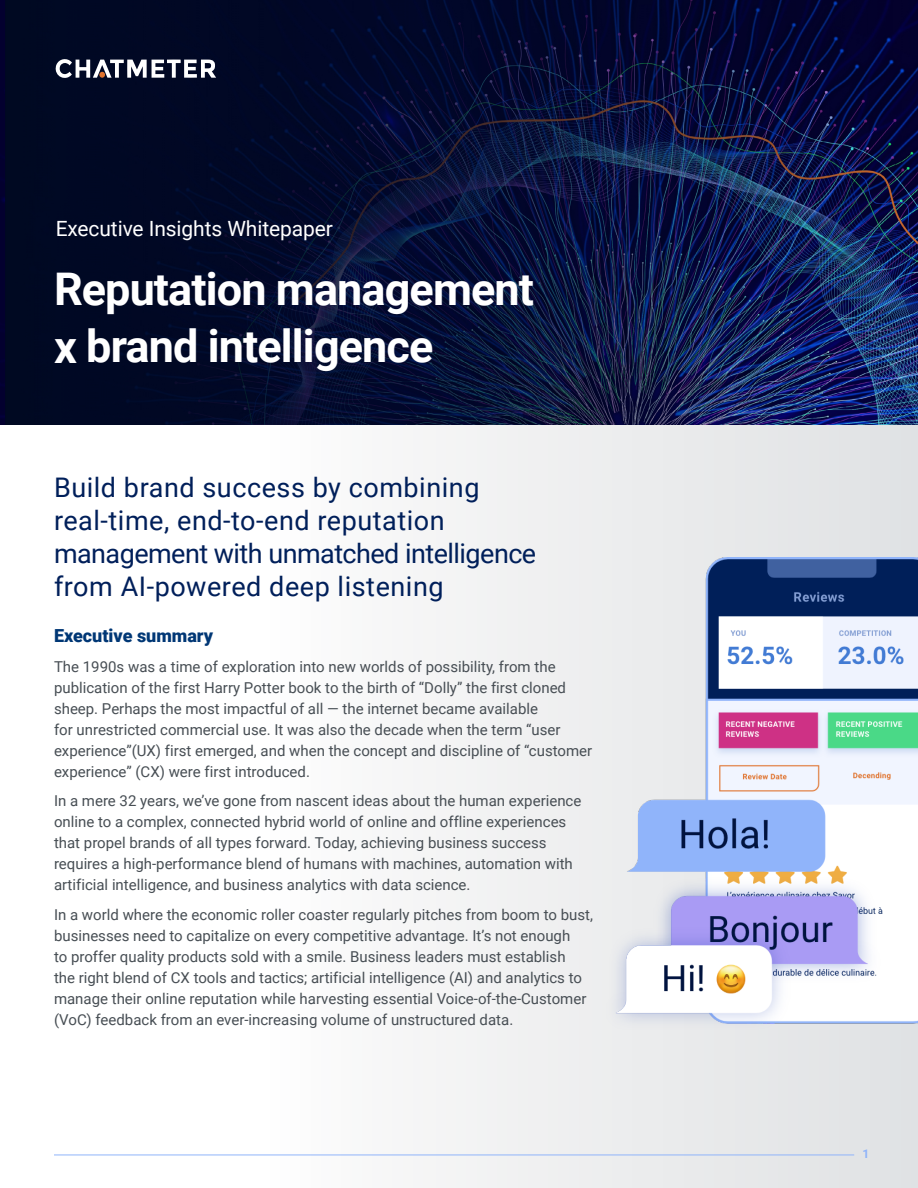
<style>
.page{position:relative;width:918px;height:1188px;background:#fff}
.page>*{position:absolute;margin:0;border:0;box-sizing:border-box;transform-origin:0 0}
.t1{font:700 45px/57px "Roboto";letter-spacing:-.02em;color:#fff}
.t2{font:27px/33px "Roboto";letter-spacing:.02em;color:#001f5a}
.H1_Subhead{font:21px "Roboto";letter-spacing:-.005em;color:#fff}
.t3{font:900 18px "Roboto";color:#003775}
.body_copy{font:15px/21px "Roboto";color:#474e54}
.page_title{font:700 12px "Roboto";color:#90b4fa}
</style>
<div class="page">
<div style="left:267px;top:51px;width:651px;height:1137px;background:linear-gradient(to right,#fdfcfc,#dfe1e3)"></div>
<hr style="left:54px;top:1155px;width:800px;height:1px;background:#90b4fa">
<img style="left:0;top:0;width:918px;height:424px">
<svg style="left:55px;top:59px;width:161px;height:19px"></svg>
<img style="left:592px;top:557px;width:326px;height:480px">
<p class="H1_Subhead" style="left:56px;top:214px;width:279px">Executive Insights Whitepaper</p>
<h1 class="t1" style="left:54px;top:259px;width:482px">Reputation management x brand intelligence</h1>
<h2 class="t2" style="left:54px;top:470px;width:484px">Build brand success by combining real-time, end-to-end reputation management with unmatched intelligence from AI-powered deep listening</h2>
<h3 class="t3" style="left:54px;top:623px;width:161px">Executive summary</h3>
<p class="body_copy" style="left:54px;top:655px;width:540px">The 1990s was a time of exploration into new worlds of possibility, from the publication of the first Harry Potter book to the birth of “Dolly” the first cloned sheep. Perhaps the most impactful of all — the internet became available<br>for unrestricted commercial use. It was also the decade when the term “user experience”(UX) first emerged, and when the concept and discipline of “customer experience” (CX) were first introduced.</p>
<p class="body_copy" style="left:54px;top:790px;width:529px">In a mere 32 years, we’ve gone from nascent ideas about the human experience online to a complex, connected hybrid world of online and offline experiences that propel brands of all types forward. Today, achieving business success requires a high-performance blend of humans with machines, automation with artificial intelligence, and business analytics with data science.</p>
<p class="body_copy" style="left:54px;top:904px;width:541px">In a world where the economic roller coaster regularly pitches from boom to bust, businesses need to capitalize on every competitive advantage. It’s not enough<br>to proffer quality products sold with a smile. Business leaders must establish<br>the right blend of CX tools and tactics; artificial intelligence (AI) and analytics to manage their online reputation while harvesting essential Voice-of-the-Customer (VoC) feedback from an ever-increasing volume of unstructured data.</p>
<p class="page_title" style="left:863px;top:1145px;width:8px">1</p>
</div>
